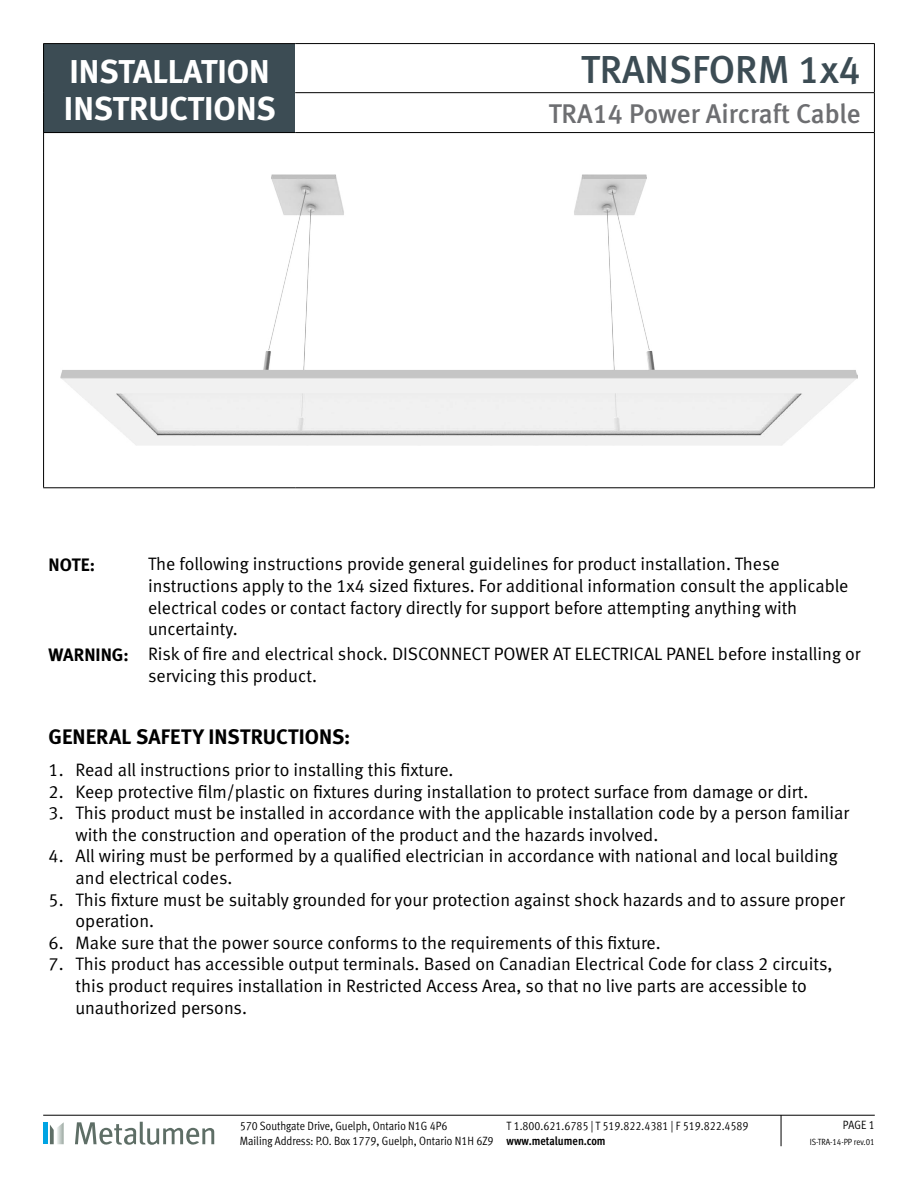
<style>
.page{position:relative;width:918px;height:1188px;background:#fff}
.page>*{position:absolute;margin:0;border:0;box-sizing:border-box;transform-origin:0 0}
.t1{font:39px "Meta Medium LF";color:#3c4c54}
.t2{font:33px/37.2px "Meta Bold LF";color:#fff}
.t3{font:27px "Meta Medium LF";color:#6d6e71}
.t4{font:21px "Meta Bold LF";letter-spacing:.005em;color:#000}
.t5{font:18px/21.6px "Meta Normal LF";color:#000}
.t6{font:18px "Meta Bold LF";color:#000}
.t7{font:12px/14.4px "Meta Cond Normal LF";color:#000}
.t8{font:12px "Meta Cond Bold LF";color:#000}
.t9{font:9px "Meta Cond Normal LF";color:#000}
.s1{font-family:"Meta Bold LF"}
</style>
<div class="page">
<svg style="left:75px;top:1122px;width:139px;height:23px"></svg>
<div style="left:43px;top:1122px;width:5px;height:22px;background:#00a4e3"></div>
<svg style="left:50px;top:1122px;width:14px;height:22px"></svg>
<hr style="left:43px;top:1115px;width:832px;height:1px;background:#000">
<hr style="left:781px;top:1115px;width:1px;height:31px;background:#000">
<div style="left:44px;top:44px;width:251px;height:89px;background:#3c4c54"></div>
<hr style="left:43px;top:43px;width:252px;height:1px;background:#000">
<hr style="left:43px;top:44px;width:1px;height:49px;background:#000">
<hr style="left:295px;top:43px;width:580px;height:1px;background:#000">
<hr style="left:874px;top:44px;width:1px;height:48px;background:#000">
<hr style="left:43px;top:93px;width:1px;height:39px;background:#000">
<hr style="left:295px;top:92px;width:580px;height:1px;background:#000">
<hr style="left:874px;top:93px;width:1px;height:39px;background:#000">
<hr style="left:43px;top:132px;width:252px;height:1px;background:#000">
<hr style="left:43px;top:133px;width:1px;height:354px;background:#000">
<hr style="left:295px;top:132px;width:580px;height:1px;background:#000">
<hr style="left:874px;top:133px;width:1px;height:354px;background:#000">
<hr style="left:43px;top:487px;width:252px;height:1px;background:#000">
<hr style="left:295px;top:487px;width:580px;height:1px;background:#000">
<img style="left:61px;top:175px;width:796px;height:271px">
<h2 class="t2" style="left:64px;top:52px;width:213px">INSTALLATION<br>INSTRUCTIONS</h2>
<h1 class="t1" style="left:581px;top:47px;width:281px">TRANSFORM 1x4</h1>
<h3 class="t3" style="left:549px;top:98px;width:313px">TRA14 Power Aircraft Cable</h3>
<p class="t6" style="left:49px;top:553px;width:48px">NOTE:</p>
<p class="t5" style="left:148px;top:553px;width:702px">The following instructions provide general guidelines for product installation. These instructions apply to the 1x4 sized fixtures. For additional information consult the applicable electrical codes or contact factory directly for support before attempting anything with uncertainty.</p>
<p class="t5" style="left:148px;top:643px;width:714px;text-indent:-99px"><span class="s1">WARNING:</span> Risk of fire and electrical shock. DISCONNECT POWER AT ELECTRICAL PANEL before installing or servicing this product.</p>
<p class="t4" style="left:49px;top:724px;width:303px">GENERAL SAFETY INSTRUCTIONS:</p>
<p class="t5" style="left:49px;top:759px;width:406px">1. Read all instructions prior to installing this fixture.</p>
<p class="t5" style="left:49px;top:780px;width:761px">2. Keep protective film/plastic on fixtures during installation to protect surface from damage or dirt.</p>
<p class="t5" style="left:76px;top:802px;width:775px;text-indent:-27px">3. This product must be installed in accordance with the applicable installation code by a person familiar with the construction and operation of the product and the hazards involved.</p>
<p class="t5" style="left:76px;top:845px;width:764px;text-indent:-27px">4. All wiring must be performed by a qualified electrician in accordance with national and local building and electrical codes.</p>
<p class="t5" style="left:76px;top:888px;width:771px;text-indent:-27px">5. This fixture must be suitably grounded for your protection against shock hazards and to assure proper operation.</p>
<p class="t5" style="left:49px;top:932px;width:614px">6. Make sure that the power source conforms to the requirements of this fixture.</p>
<p class="t5" style="left:76px;top:953px;width:758px;text-indent:-27px">7. This product has accessible output terminals. Based on Canadian Electrical Code for class 2 circuits, this product requires installation in Restricted Access Area, so that no live parts are accessible to unauthorized persons.</p>
<p class="t7" style="left:843px;top:1117px;width:33px">PAGE 1</p>
<p class="t7" style="left:240px;top:1119px;width:255px">570 Southgate Drive, Guelph, Ontario N1G 4P6<br>Mailing Address: P.O. Box 1779, Guelph, Ontario N1H 6Z9</p>
<p class="t7" style="left:507px;top:1119px;width:244px">T 1.800.621.6785 | T 519.822.4381 | F 519.822.4589</p>
<p class="t8" style="left:507px;top:1134px;width:101px">www.metalumen.com</p>
<p class="t9" style="left:810px;top:1137px;width:66px">IS-TRA-14-PP rev.01</p>
</div>
